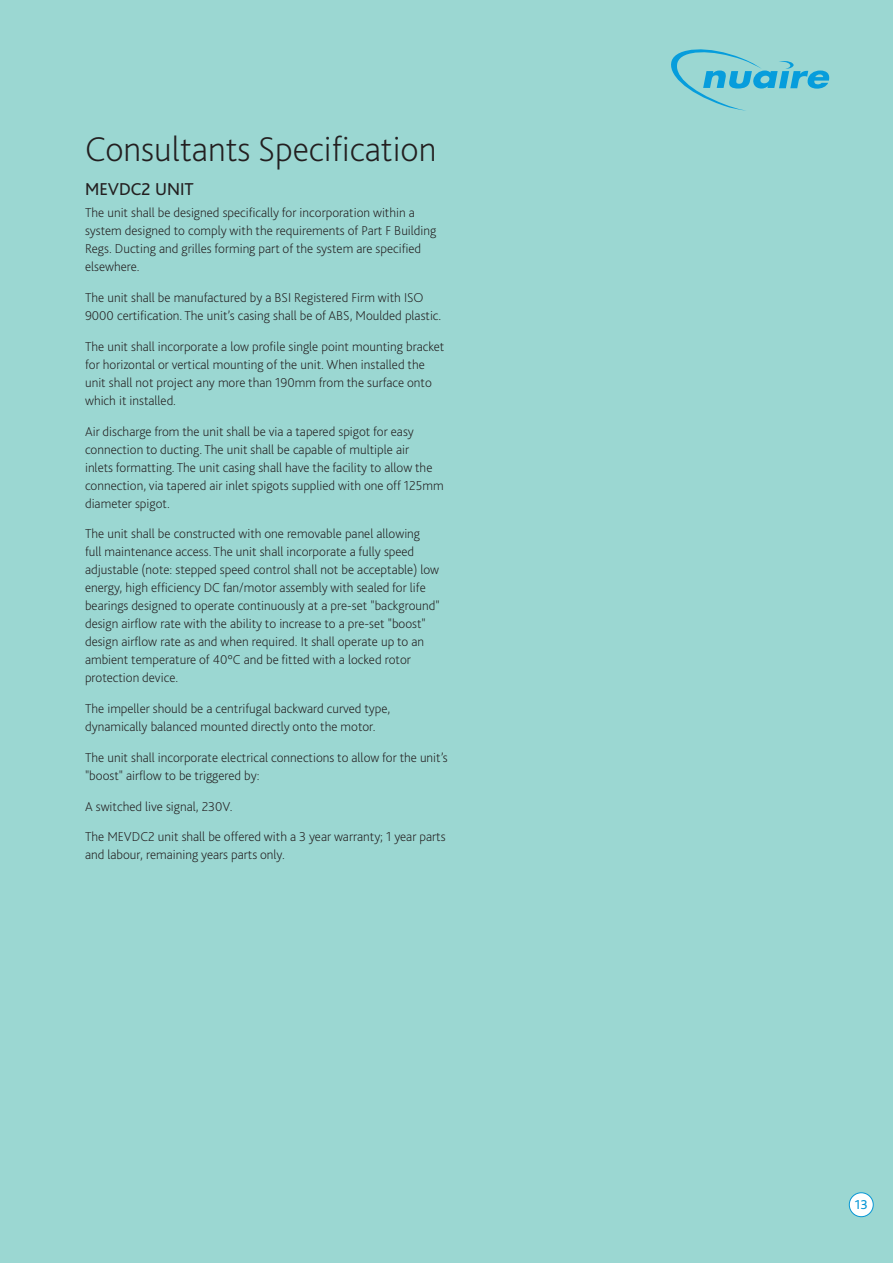
<style>
.page{position:relative;width:893px;height:1263px;background:#9bd7d2}
.page>*{position:absolute;margin:0;border:0;box-sizing:border-box;transform-origin:0 0}
.t1{font:200 36px "Bliss 2";color:#231f20}
.t2{font:18px "Bliss";color:#231f20}
.t3{font:200 13.5px/18px "Bliss 2";color:#231f20}
.t4{font:13.5px "Bliss";color:#0696d5}
</style>
<div class="page">
<svg style="left:671px;top:49px;width:159px;height:62px"></svg>
<div style="left:849px;top:1193px;width:24px;height:24px;background:#fff;border-radius:50%"></div>
<div style="left:849px;top:1192px;width:24px;height:25px;border:1px solid #0696d5;border-radius:50%"></div>
<h1 class="t1" style="left:85px;top:127px;width:353px">Consultants Specification</h1>
<h2 class="t2" style="left:85px;top:180px;width:110px">MEVDC2 UNIT</h2>
<p class="t3" style="left:85px;top:204px;width:353px">The unit shall be designed specifically for incorporation within a system designed to comply with the requirements of Part F Building Regs. Ducting and grilles forming part of the system are specified elsewhere.</p>
<p class="t3" style="left:85px;top:288px;width:358px">The unit shall be manufactured by a BSI Registered Firm with ISO<br>9000 certification. The unit’s casing shall be of ABS, Moulded plastic.</p>
<p class="t3" style="left:85px;top:337px;width:361px">The unit shall incorporate a low profile single point mounting bracket for horizontal or vertical mounting of the unit. When installed the unit shall not project any more than 190mm from the surface onto which it installed.</p>
<p class="t3" style="left:85px;top:422px;width:360px">Air discharge from the unit shall be via a tapered spigot for easy connection to ducting. The unit shall be capable of multiple air<br>inlets formatting. The unit casing shall have the facility to allow the connection, via tapered air inlet spigots supplied with one off 125mm diameter spigot.</p>
<p class="t3" style="left:85px;top:525px;width:356px">The unit shall be constructed with one removable panel allowing full maintenance access. The unit shall incorporate a fully speed adjustable (note: stepped speed control shall not be acceptable) low energy, high efficiency DC fan/motor assembly with sealed for life bearings designed to operate continuously at a pre-set "background" design airflow rate with the ability to increase to a pre-set "boost" design airflow rate as and when required. It shall operate up to an ambient temperature of 40°C and be fitted with a locked rotor protection device.</p>
<p class="t3" style="left:85px;top:699px;width:307px">The impeller should be a centrifugal backward curved type, dynamically balanced mounted directly onto the motor.</p>
<p class="t3" style="left:85px;top:748px;width:364px">The unit shall incorporate electrical connections to allow for the unit’s "boost" airflow to be triggered by:</p>
<p class="t3" style="left:85px;top:797px;width:149px">A switched live signal, 230V.</p>
<p class="t3" style="left:85px;top:828px;width:362px">The MEVDC2 unit shall be offered with a 3 year warranty; 1 year parts and labour, remaining years parts only.</p>
<p class="t4" style="left:854px;top:1197px;width:16px">13</p>
</div>
